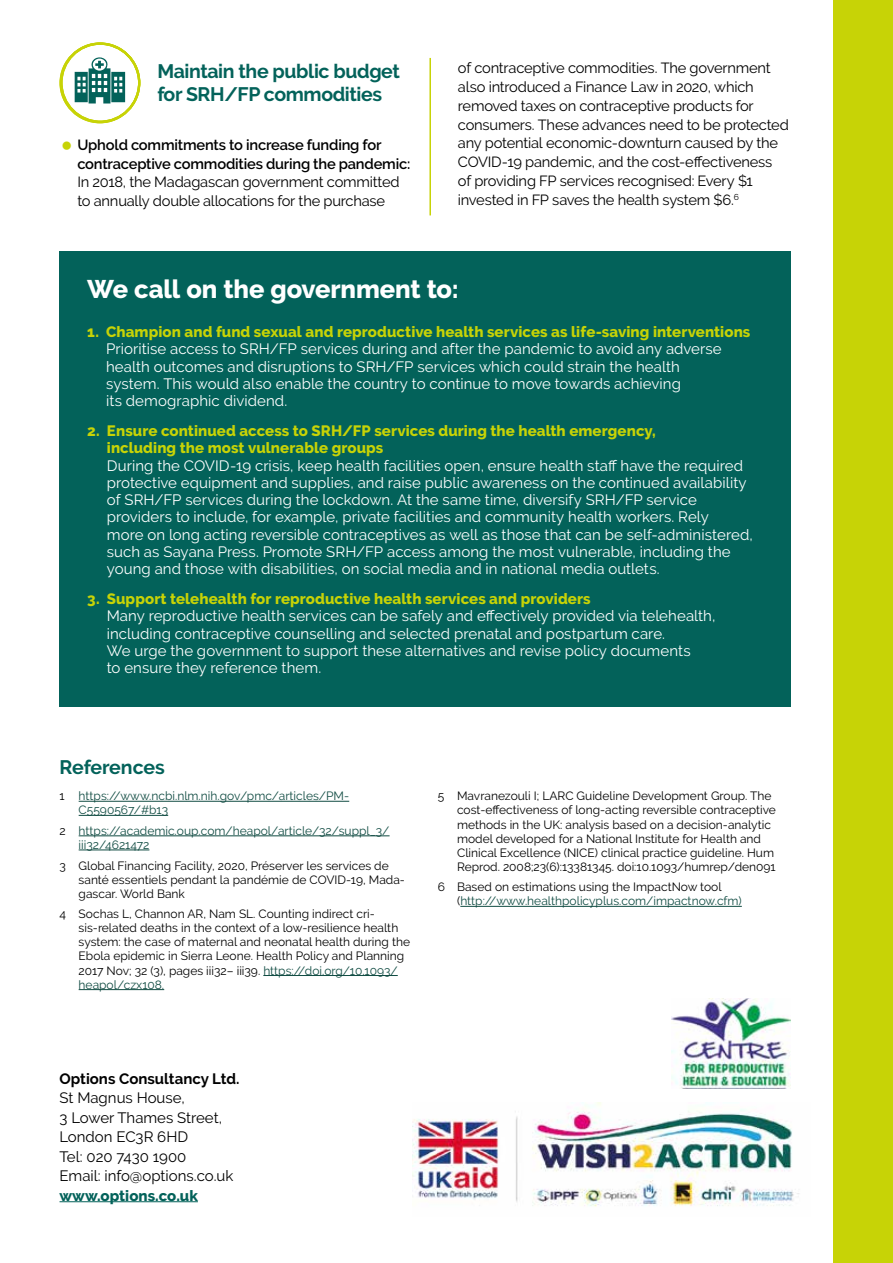
<style>
.page{position:relative;width:893px;height:1263px;background:#fff}
.page>*{position:absolute;margin:0;border:0;box-sizing:border-box;transform-origin:0 0}
.t1{font:800 25.5px "Raleway";letter-spacing:-.005em;color:#fff}
.t2{font:700 19.5px/23.4px "Raleway";letter-spacing:-.02em;color:#03625a}
.t3{font:15px/17.2px "Raleway";letter-spacing:.005em;color:#fff}
.t4{font:800 15px/17.2px "Raleway";letter-spacing:.005em;color:#c7d306}
.t5{font:15px/19.5px "Raleway";color:#000}
.t6{font:700 15px "Raleway";color:#000}
.t7{font:800 15px "Raleway";color:#03625a}
.t8{font:14.7px/18.8px "Raleway";letter-spacing:-.015em;color:#000}
.t9{font:600 14.7px/18.8px "Raleway";letter-spacing:-.015em;color:#000}
.t10{font:12px/14.1px "Raleway";color:#000}
.t11{font:12px/14.1px "Raleway";color:#104b42}
.s1{color:#000}
.s2{color:#104b42}
</style>
<div class="page">
<div style="left:833px;top:0;width:60px;height:1263px;background:#c7d306"></div>
<hr style="left:79px;top:801px;width:270px;height:1px;background:#104b42">
<hr style="left:79px;top:815px;width:89px;height:1px;background:#104b42">
<hr style="left:79px;top:835px;width:311px;height:1px;background:#104b42">
<hr style="left:79px;top:850px;width:70px;height:1px;background:#104b42">
<hr style="left:263px;top:975px;width:135px;height:1px;background:#104b42">
<hr style="left:79px;top:989px;width:85px;height:1px;background:#104b42">
<hr style="left:460px;top:906px;width:282px;height:1px;background:#104b42">
<div style="left:60px;top:252px;width:731px;height:455px;background:#03625a"></div>
<hr style="left:60px;top:1201px;width:138px;height:1px;background:#03625a">
<img style="left:413px;top:1102px;width:386px;height:105px">
<img style="left:671px;top:998px;width:120px;height:91px">
<svg style="left:60px;top:43px;width:80px;height:80px"></svg>
<hr style="left:429px;top:58px;width:2px;height:157px;background:#c7d306">
<h2 class="t2" style="left:157px;top:59px;width:244px">Maintain the public budget for SRH/FP commodities</h2>
<p class="t9" style="left:77px;top:135px;width:334px">Uphold commitments to increase funding for contraceptive commodities during the pandemic:</p>
<p class="t8" style="left:77px;top:173px;width:324px">In 2018, the Madagascan government committed to annually double allocations for the purchase</p>
<p class="t8" style="left:458px;top:59px;width:332px">of contraceptive commodities. The government also introduced a Finance Law in 2020, which removed taxes on contraceptive products for consumers. These advances need to be protected any potential economic-downturn caused by the COVID-19 pandemic, and the cost-effectiveness of providing FP services recognised: Every $1 invested in FP saves the health system $6.<sup>6</sup></p>
<h1 class="t1" style="left:87px;top:275px;width:373px">We call on the government to:</h1>
<p class="t4" style="left:87px;top:323px;width:665px">1. Champion and fund sexual and reproductive health services as life-saving interventions</p>
<p class="t3" style="left:106px;top:340px;width:617px">Prioritise access to SRH/FP services during and after the pandemic to avoid any adverse health outcomes and disruptions to SRH/FP services which could strain the health system. This would also enable the country to continue to move towards achieving<br>its demographic dividend.</p>
<p class="t4" style="left:107px;top:422px;width:550px;text-indent:-20px">2. Ensure continued access to SRH/FP services during the health emergency, including the most vulnerable groups</p>
<p class="t3" style="left:107px;top:457px;width:647px">During the COVID-19 crisis, keep health facilities open, ensure health staff have the required protective equipment and supplies, and raise public awareness on the continued availability of SRH/FP services during the lockdown. At the same time, diversify SRH/FP service providers to include, for example, private facilities and community health workers. Rely<br>more on long acting reversible contraceptives as well as those that can be self-administered, such as Sayana Press. Promote SRH/FP access among the most vulnerable, including the young and those with disabilities, on social media and in national media outlets.</p>
<p class="t4" style="left:87px;top:590px;width:505px">3. Support telehealth for reproductive health services and providers</p>
<p class="t3" style="left:107px;top:607px;width:610px">Many reproductive health services can be safely and effectively provided via telehealth, including contraceptive counselling and selected prenatal and postpartum care.<br>We urge the government to support these alternatives and revise policy documents<br>to ensure they reference them.</p>
<h2 class="t2" style="left:60px;top:755px;width:107px">References</h2>
<p class="t11" style="left:79px;top:789px;width:272px;text-indent:-19px"><span class="s1">1</span> https://www.ncbi.nlm.nih.gov/pmc/articles/PM-<br>C5590567/#b13</p>
<p class="t11" style="left:79px;top:824px;width:312px;text-indent:-19px"><span class="s1">2</span> https://academic.oup.com/heapol/article/32/suppl_3/ iii32/4621472</p>
<p class="t10" style="left:79px;top:858px;width:328px;text-indent:-19px">3 Global Financing Facility, 2020, Préserver les services de santé essentiels pendant la pandémie de COVID-19, Mada&shy;gascar. World Bank</p>
<p class="t10" style="left:79px;top:907px;width:333px;text-indent:-19px">4 Sochas L, Channon AR, Nam SL. Counting indirect cri&shy;sis-related deaths in the context of a low-resilience health system: the case of maternal and neonatal health during the Ebola epidemic in Sierra Leone. Health Policy and Planning 2017 Nov; 32 (3), pages iii32– iii39. <span class="s2">https://doi.org/10.1093/ heapol/czx108.</span></p>
<p class="t10" style="left:457px;top:789px;width:320px;text-indent:-19px">5 Mavranezouli I; LARC Guideline Development Group. The cost-effectiveness of long-acting reversible contraceptive methods in the UK: analysis based on a decision-analytic model developed for a National Institute for Health and Clinical Excellence (NICE) clinical practice guideline. Hum Reprod. 2008;23(6):1338‐1345. doi:10.1093/humrep/den091</p>
<p class="t11" style="left:457px;top:880px;width:286px;text-indent:-19px"><span class="s1">6 Based on estimations using the ImpactNow tool (</span>http://www.healthpolicyplus.com/impactnow.cfm)</p>
<p class="t6" style="left:60px;top:1070px;width:182px">Options Consultancy Ltd.</p>
<p class="t5" style="left:60px;top:1088px;width:175px">St Magnus House,<br>3 Lower Thames Street,<br>London EC3R 6HD<br>Tel: 020 7430 1900<br>Email: info@options.co.uk</p>
<p class="t7" style="left:60px;top:1187px;width:140px">www.options.co.uk</p>
</div>
